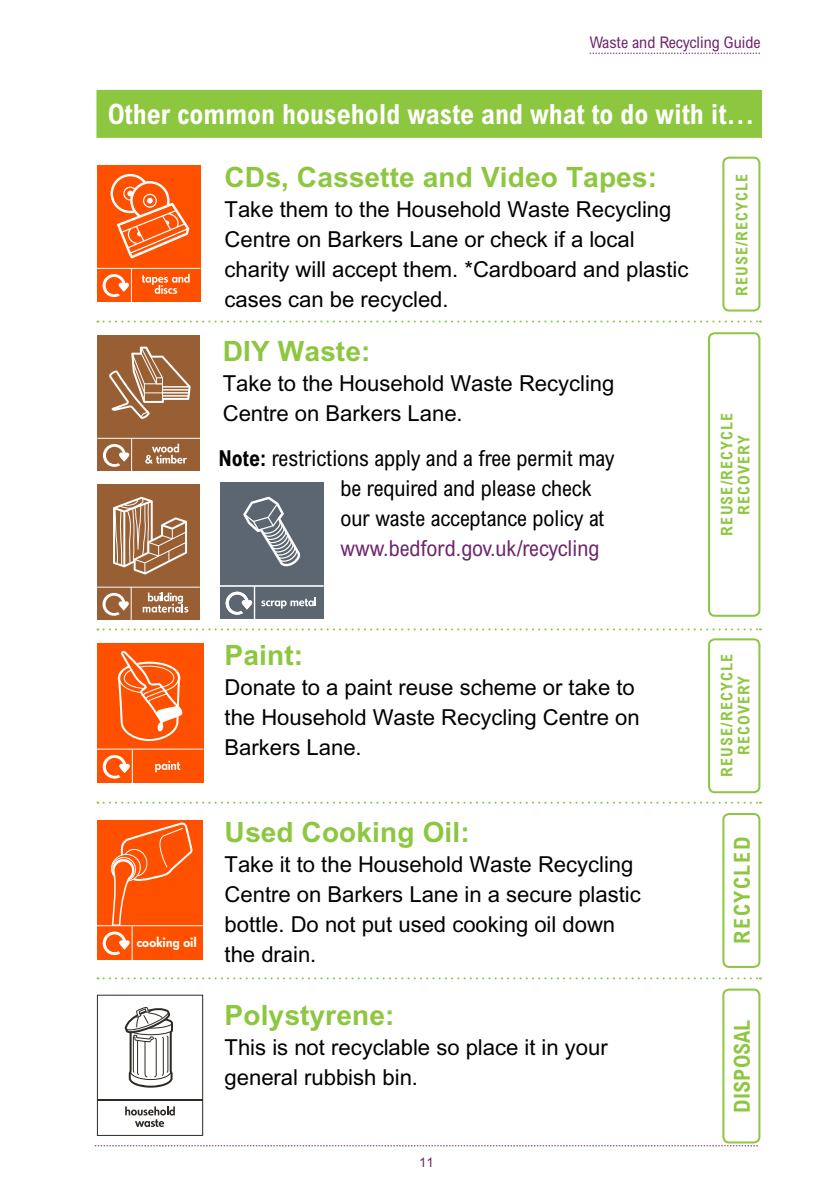
<style>
.page{position:relative;width:840px;height:1191px;background:#fff}
.page>*{position:absolute;margin:0;border:0;box-sizing:border-box;transform-origin:0 0}
.t1{font:700 28px "Arial";letter-spacing:.005em;color:#8dc63f}
.t2{font:700 condensed 28px "Arial";color:#fff}
.t3{font:22px/30px "Arial";color:#000}
.t4{font:condensed 22px/30px "Arial";color:#000}
.t5{font:condensed 22px "Arial";color:#6d276a}
.t6{font:700 condensed 22px "Arial";letter-spacing:.07em;color:#8dc63f}
.t7{font:700 condensed 22px "Arial";color:#8dc63f}
.t8{font:700 condensed 16px "Arial";letter-spacing:.07em;color:#8dc63f}
.t9{font:condensed 16px "Arial";color:#6d276a}
.t10{font:800 14px "Futura EF";letter-spacing:-.02em;color:#fff}
.t11{font:13.2px "Arial";color:#6d276a}
.s1{font-weight:700}
</style>
<div class="page">
<svg style="left:95px;top:1145px;width:662px;height:1px"></svg>
<svg style="left:589px;top:53px;width:170px;height:1px"></svg>
<div style="left:96px;top:90px;width:665px;height:48px;background:#8dc63f"></div>
<div style="left:722px;top:157px;width:38px;height:154px;border:2px solid #8dc63f;border-radius:6px"></div>
<div style="left:707px;top:332px;width:53px;height:285px;border:2px solid #8dc63f;border-radius:6px"></div>
<div style="left:707px;top:638px;width:53px;height:155px;border:2px solid #8dc63f;border-radius:6px"></div>
<div style="left:722px;top:813px;width:38px;height:155px;border:2px solid #8dc63f;border-radius:6px"></div>
<div style="left:722px;top:988px;width:38px;height:155px;border:2px solid #8dc63f;border-radius:6px"></div>
<svg style="left:97px;top:320px;width:663px;height:2px"></svg>
<svg style="left:97px;top:628px;width:663px;height:2px"></svg>
<svg style="left:97px;top:801px;width:663px;height:2px"></svg>
<svg style="left:97px;top:977px;width:663px;height:2px"></svg>
<div style="left:97px;top:165px;width:103px;height:136px;background:#ff5000"></div>
<svg style="left:97px;top:268px;width:103px;height:33px"></svg>
<svg style="left:110px;top:174px;width:79px;height:84px"></svg>
<div style="left:97px;top:335px;width:103px;height:136px;background:#985f35"></div>
<svg style="left:97px;top:438px;width:103px;height:33px"></svg>
<svg style="left:109px;top:347px;width:81px;height:72px"></svg>
<div style="left:97px;top:484px;width:103px;height:136px;background:#985f35"></div>
<svg style="left:113px;top:497px;width:74px;height:77px"></svg>
<svg style="left:97px;top:586px;width:103px;height:34px"></svg>
<div style="left:220px;top:482px;width:103px;height:137px;background:#5c6670"></div>
<svg style="left:261px;top:597px;width:55px;height:11px"></svg>
<hr style="left:220px;top:585px;width:103px;height:1px;background:#fff">
<svg style="left:225px;top:592px;width:27px;height:22px"></svg>
<hr style="left:254px;top:586px;width:1px;height:33px;background:#fff">
<svg style="left:243px;top:496px;width:57px;height:71px"></svg>
<div style="left:97px;top:643px;width:106px;height:106px;background:#ff5000"></div>
<svg style="left:97px;top:748px;width:106px;height:35px;background:#ff651f"></svg>
<svg style="left:118px;top:650px;width:64px;height:91px"></svg>
<svg style="left:97px;top:822px;width:105px;height:138px;background:#ff5d13"></svg>
<svg style="left:97px;top:994px;width:106px;height:141px"></svg>
<p class="t9" style="left:589px;top:33px;width:172px">Waste and Recycling Guide</p>
<p class="t2" style="left:108px;top:98px;width:647px">Other common household waste and what to do with it…</p>
<p class="t1" style="left:224px;top:160px;width:433px">CDs, Cassette and Video Tapes:</p>
<p class="t3" style="left:224px;top:194px;width:465px">Take them to the Household Waste Recycling Centre on Barkers Lane or check if a local charity will accept them. *Cardboard and plastic cases can be recycled.</p>
<p class="t1" style="left:223px;top:335px;width:149px">DIY Waste:</p>
<p class="t3" style="left:223px;top:368px;width:393px">Take to the Household Waste Recycling<br>Centre on Barkers Lane.</p>
<p class="t4" style="left:340px;top:443px;width:275px;text-indent:-122px"><span class="s1">Note:</span> restrictions apply and a free permit may be required and please check our waste acceptance policy at</p>
<p class="t5" style="left:340px;top:535px;width:260px">www.bedford.gov.uk/recycling</p>
<p class="t8" style="left:732px;top:296px;width:124px;rotate:-90deg">REUSE/RECYCLE</p>
<p class="t8" style="left:717px;top:535px;width:124px;rotate:-90deg">REUSE/RECYCLE</p>
<p class="t8" style="left:734px;top:514px;width:81px;rotate:-90deg">RECOVERY</p>
<p class="t10" style="left:136px;top:934px;width:62px">cooking oil</p>
<p class="t1" style="left:224px;top:638px;width:80px">Paint:</p>
<p class="t3" style="left:224px;top:672px;width:416px">Donate to a paint reuse scheme or take to the Household Waste Recycling Centre on<br>Barkers Lane.</p>
<p class="t1" style="left:224px;top:815px;width:246px">Used Cooking Oil:</p>
<p class="t3" style="left:224px;top:849px;width:417px">Take it to the Household Waste Recycling<br>Centre on Barkers Lane in a secure plastic bottle. Do not put used cooking oil down the drain.</p>
<p class="t1" style="left:224px;top:998px;width:171px">Polystyrene:</p>
<p class="t3" style="left:224px;top:1031px;width:384px">This is not recyclable so place it in your general rubbish bin.</p>
<p class="t11" style="left:419px;top:1154px;width:16px">11</p>
<p class="t8" style="left:717px;top:776px;width:124px;rotate:-90deg">REUSE/RECYCLE</p>
<p class="t8" style="left:734px;top:755px;width:81px;rotate:-90deg">RECOVERY</p>
<p class="t6" style="left:729px;top:944px;width:108px;rotate:-90deg">RECYCLED</p>
<p class="t7" style="left:729px;top:1112px;width:94px;rotate:-90deg">DISPOSAL</p>
</div>
